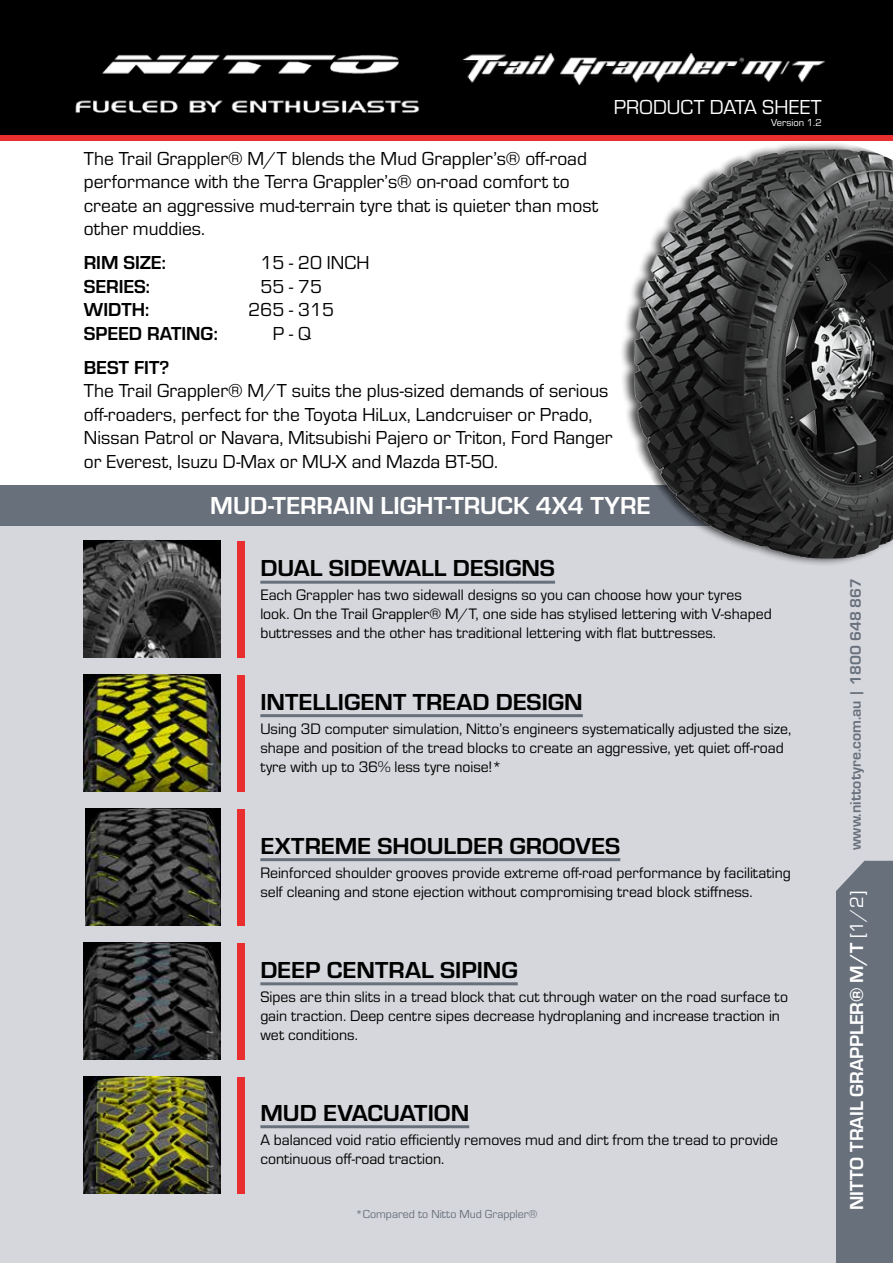
<style>
.page{position:relative;width:893px;height:1263px;background:#fff}
.page>*{position:absolute;margin:0;border:0;box-sizing:border-box;transform-origin:0 0}
.t1{font:700 25.5px "Eurostile";color:#fff}
.t2{font:700 24px "Eurostile";color:#000;scale:1.05 1}
.t3{font:21px "Eurostile";color:#fff}
.t4{font:19.5px/23.4px "Eurostile";color:#000}
.t5{font:700 19.5px "Eurostile";color:#000}
.t6{font:700 19.5px "Eurostile";color:#fff}
.t7{font:15.75px/18.9px "Eurostile";color:#000}
.t8{font:700 15.75px "Eurostile";color:#68707c}
.t9{font:12px "Eurostile";color:#68707c}
.t10{font:10.5px "Eurostile";color:#fff}
.s1{font-weight:400}
</style>
<div class="page">
<div style="left:0;top:504px;width:893px;height:759px;background:#d6d7dc"></div>
<div style="left:836px;top:861px;width:57px;height:402px;background:#68707c"></div>
<div style="left:0;top:485px;width:893px;height:40px;background:#68707c"></div>
<div style="left:0;top:133px;width:893px;height:8px;background:#e92e30"></div>
<div style="left:0;top:0;width:893px;height:135px;background:#000"></div>
<img style="left:463px;top:53px;width:362px;height:32px">
<img style="left:75px;top:54px;width:345px;height:59px">
<img style="left:84px;top:540px;width:137px;height:117px">
<img style="left:84px;top:675px;width:137px;height:116px">
<img style="left:85px;top:809px;width:136px;height:116px">
<img style="left:84px;top:943px;width:137px;height:116px">
<img style="left:84px;top:1077px;width:137px;height:116px">
<hr style="left:260px;top:581px;width:295px;height:3px;background:#68707c">
<hr style="left:260px;top:858px;width:360px;height:3px;background:#68707c">
<hr style="left:260px;top:714px;width:323px;height:3px;background:#68707c">
<hr style="left:260px;top:982px;width:258px;height:3px;background:#68707c">
<hr style="left:260px;top:1125px;width:209px;height:3px;background:#68707c">
<div style="left:237px;top:541px;width:7px;height:116px;background:#e92e30"></div>
<div style="left:237px;top:809px;width:7px;height:116px;background:#e92e30"></div>
<div style="left:237px;top:943px;width:7px;height:116px;background:#e92e30"></div>
<div style="left:237px;top:1077px;width:7px;height:116px;background:#e92e30"></div>
<div style="left:237px;top:675px;width:7px;height:116px;background:#e92e30"></div>
<div style="left:619px;top:141px;width:274px;height:426px;background:#000;opacity:.75"></div>
<img style="left:634px;top:149px;width:259px;height:409px">
<h3 class="t3" style="left:614px;top:93px;width:210px">PRODUCT DATA SHEET</h3>
<p class="t4" style="left:84px;top:146px;width:516px">The Trail Grappler® M/T blends the Mud Grappler’s® off-road performance with the Terra Grappler’s® on-road comfort to create an aggressive mud-terrain tyre that is quieter than most other muddies.</p>
<p class="t5" style="left:84px;top:249px;width:83px">RIM SIZE:</p>
<p class="t4" style="left:260px;top:251px;width:110px">15 - 20 INCH</p>
<p class="t5" style="left:84px;top:272px;width:68px">SERIES:</p>
<p class="t4" style="left:260px;top:274px;width:63px">55 - 75</p>
<p class="t5" style="left:84px;top:296px;width:67px">WIDTH:</p>
<p class="t4" style="left:248px;top:297px;width:87px">265 - 315</p>
<p class="t5" style="left:84px;top:319px;width:136px">SPEED RATING:</p>
<p class="t4" style="left:273px;top:321px;width:40px">P - Q</p>
<p class="t5" style="left:84px;top:353px;width:87px">BEST FIT?</p>
<p class="t4" style="left:84px;top:378px;width:530px">The Trail Grappler® M/T suits the plus-sized demands of serious off-roaders, perfect for the Toyota HiLux, Landcruiser or Prado, Nissan Patrol or Navara, Mitsubishi Pajero or Triton, Ford Ranger or Everest, Isuzu D-Max or MU-X and Mazda BT-50.</p>
<h1 class="t1" style="left:210px;top:487px;width:442px">MUD-TERRAIN LIGHT-TRUCK 4X4 TYRE</h1>
<p class="t10" style="left:771px;top:115px;width:52px">Version 1.2</p>
<h2 class="t2" style="left:260px;top:551px;width:282px">DUAL SIDEWALL DESIGNS</h2>
<p class="t7" style="left:260px;top:585px;width:513px">Each Grappler has two sidewall designs so you can choose how your tyres look. On the Trail Grappler® M/T, one side has stylised lettering with V-shaped buttresses and the other has traditional lettering with flat buttresses.</p>
<h2 class="t2" style="left:260px;top:684px;width:309px">INTELLIGENT TREAD DESIGN</h2>
<p class="t7" style="left:260px;top:719px;width:532px">Using 3D computer simulation, Nitto’s engineers systematically adjusted the size, shape and position of the tread blocks to create an aggressive, yet quiet off-road tyre with up to 36% less tyre noise!*</p>
<h2 class="t2" style="left:260px;top:828px;width:344px">EXTREME SHOULDER GROOVES</h2>
<p class="t7" style="left:260px;top:863px;width:532px">Reinforced shoulder grooves provide extreme off-road performance by facilitating self cleaning and stone ejection without compromising tread block stiffness.</p>
<h2 class="t2" style="left:260px;top:953px;width:247px">DEEP CENTRAL SIPING</h2>
<p class="t7" style="left:260px;top:987px;width:529px">Sipes are thin slits in a tread block that cut through water on the road surface to gain traction. Deep centre sipes decrease hydroplaning and increase traction in wet conditions.</p>
<h2 class="t2" style="left:260px;top:1095px;width:200px">MUD EVACUATION</h2>
<p class="t7" style="left:260px;top:1130px;width:519px">A balanced void ratio efficiently removes mud and dirt from the tread to provide continuous off-road traction.</p>
<p class="t9" style="left:355px;top:1206px;width:184px">*Compared to Nitto Mud Grappler®</p>
<p class="t8" style="left:844px;top:850px;width:273px;rotate:-90deg">www.nittotyre.com.au | 1800 648 867</p>
<p class="t6" style="left:843px;top:1210px;width:321px;rotate:-90deg">NITTO TRAIL GRAPPLER® M/T <span class="s1">[1/2]</span></p>
</div>
